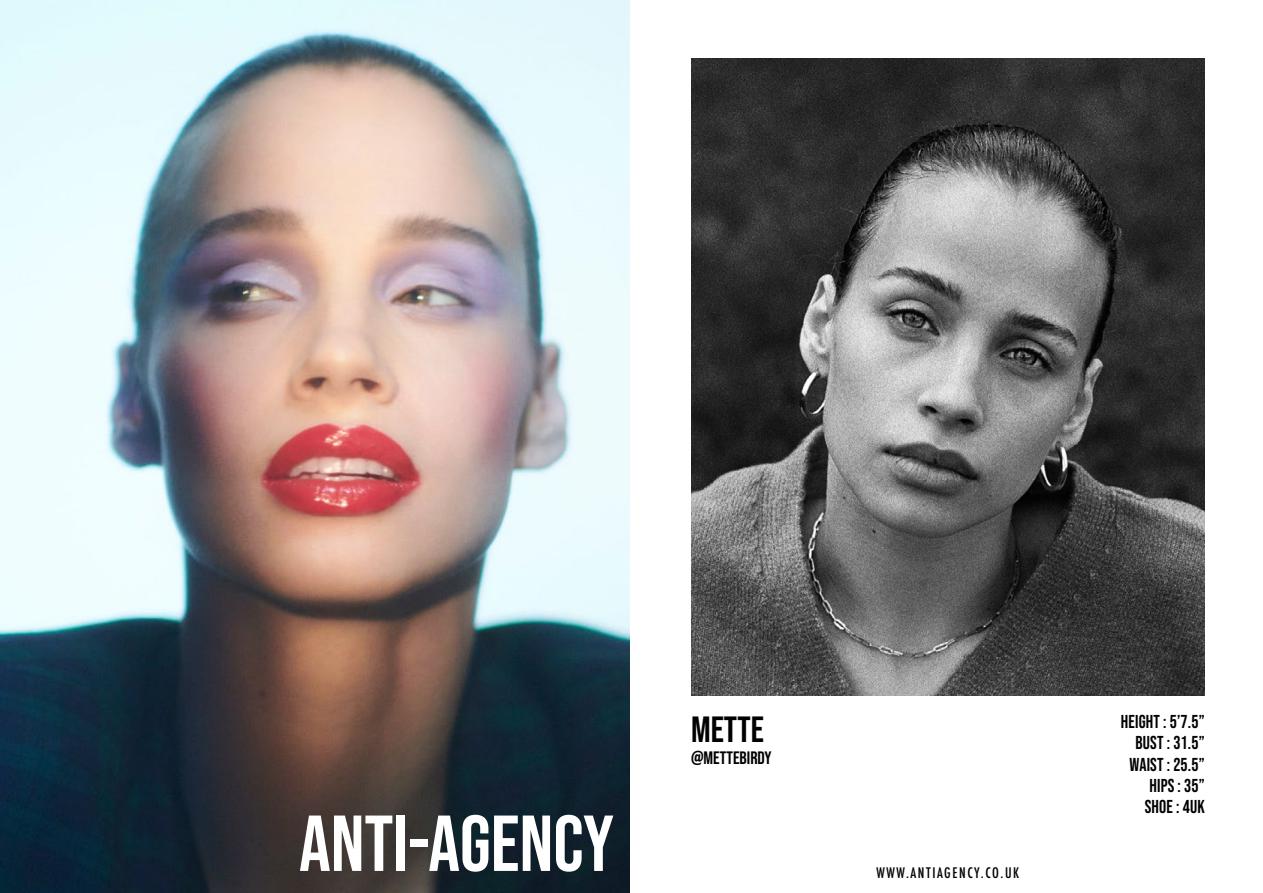
<style>
.page{position:relative;width:1263px;height:893px;background:#fff}
.page>*{position:absolute;margin:0;border:0;box-sizing:border-box;transform-origin:0 0}
.t1{font:79.05px "Bebas Neue";color:#fff}
.t2{font:36.45px "Bebas Neue";color:#000}
.t3{font:18.75px/21.3px "Bebas Neue";letter-spacing:.01em;color:#000;text-align:right;scale:.95 1}
.t4{font:18px "Bebas Neue";color:#000}
.t5{font:500 condensed 14.1px "Futura";letter-spacing:.11em;color:#000}
</style>
<div class="page">
<img style="left:0;top:0;width:629px;height:893px">
<img style="left:691px;top:58px;width:514px;height:638px">
<h1 class="t1" style="left:299px;top:799px;width:317px">ANTI-AGENCY</h1>
<h2 class="t2" style="left:691px;top:709px;width:75px">METTE</h2>
<p class="t3" style="left:1121px;top:711px;width:90px">HEIGHT : 5’7.5”<br>BUST : 31.5”<br>WAIST : 25.5”<br>HIPS : 35”<br>SHOE : 4UK</p>
<p class="t4" style="left:691px;top:748px;width:82px">@METTEBIRDY</p>
<p class="t5" style="left:877px;top:864px;width:144px">WWW.ANTIAGENCY.CO.UK</p>
</div>
